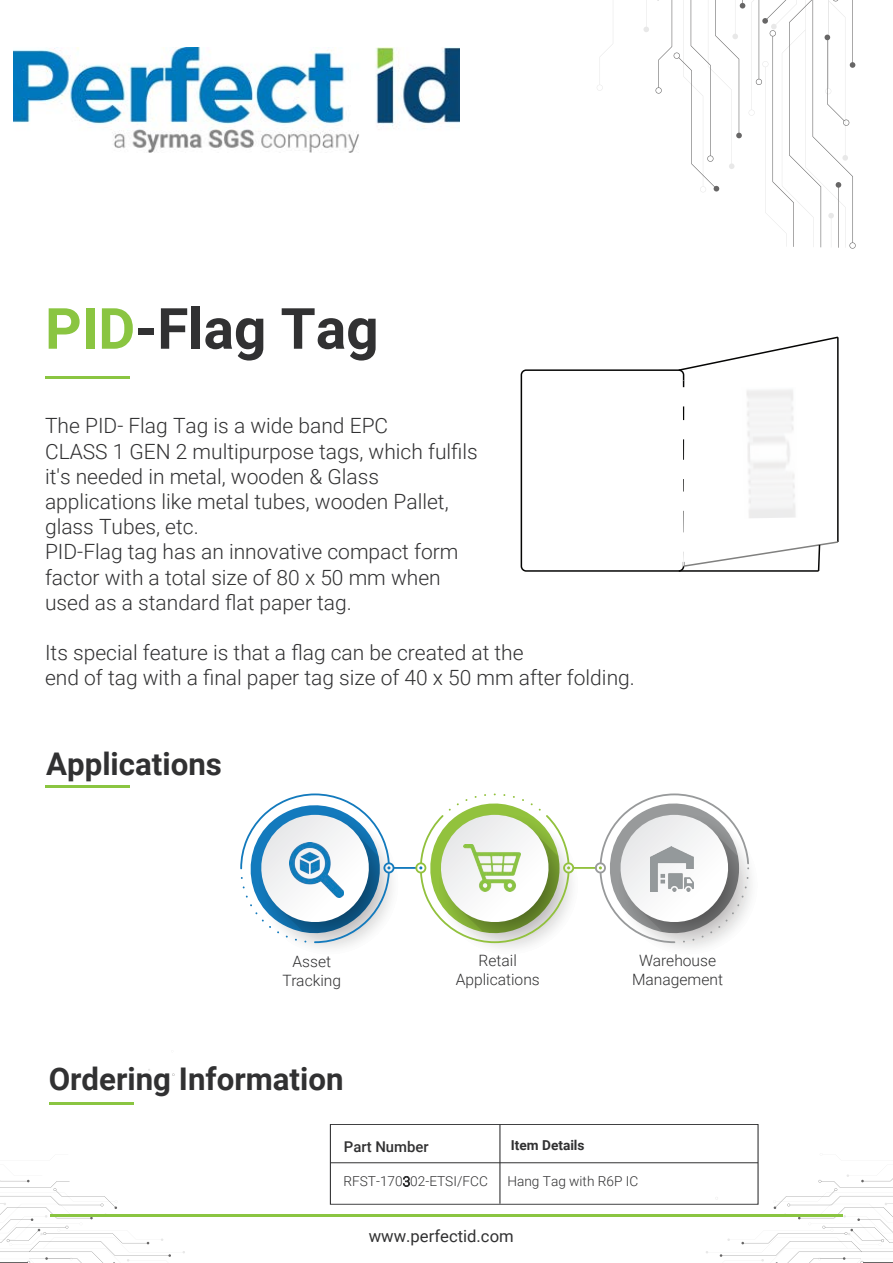
<style>
.page{position:relative;width:893px;height:1263px;background:#fff}
.page>*{position:absolute;margin:0;border:0;box-sizing:border-box;transform-origin:0 0}
.t1{font:700 56.85px "Roboto";color:#313132}
.t2{font:700 31.2px "Roboto";color:#313132}
.t3{font:700 31.2px "Roboto";color:#313132}
.t4{font:300 21px/25.2px "Roboto";color:#313132}
.t5{font:16.65px "Roboto";color:#313132}
.t6{font:300 15.6px/18.8px "Roboto";color:#313132;text-align:center}
.t7{font:500 14.85px "Roboto";color:#313132}
.t8{font:300 13.65px "Roboto";color:#313132}
.t9{font:700 13.65px "Roboto";color:#313132}
.s1{color:#8ac541}
</style>
<div class="page">
<svg style="left:597px;top:44px;width:16px;height:47px"></svg>
<svg style="left:643px;top:0;width:6px;height:32px"></svg>
<svg style="left:655px;top:0;width:201px;height:249px"></svg>
<svg style="left:0;top:1179px;width:206px;height:84px"></svg>
<img style="left:14px;top:48px;width:445px;height:104px">
<hr style="left:45px;top:376px;width:85px;height:3px;background:#8ac541">
<hr style="left:45px;top:785px;width:85px;height:2px;background:#8ac541">
<svg style="left:240px;top:793px;width:509px;height:153px"></svg>
<img style="left:289px;top:843px;width:55px;height:54px">
<img style="left:463px;top:845px;width:57px;height:46px">
<img style="left:650px;top:846px;width:44px;height:45px">
<hr style="left:50px;top:1214px;width:792px;height:2px;background:#8ac541">
<div style="left:521px;top:369px;width:163px;height:203px;border:2px solid #050504;border-radius:5px"></div>
<div style="left:670px;top:380px;width:48px;height:182px;background:#fff;border-radius:5px"></div>
<svg style="left:677px;top:336px;width:161px;height:36px"></svg>
<hr style="left:837px;top:337px;width:2px;height:205px;background:#050504">
<svg style="left:682px;top:380px;width:157px;height:191px"></svg>
<hr style="left:679px;top:570px;width:140px;height:2px;background:#050504">
<img style="left:741px;top:387px;width:57px;height:131px">
<svg style="left:685px;top:1153px;width:208px;height:110px"></svg>
<div style="left:330px;top:1124px;width:428px;height:80px;border:1px solid #313132"></div>
<hr style="left:330px;top:1162px;width:428px;height:1px;background:#313132">
<hr style="left:500px;top:1124px;width:1px;height:80px;background:#313132">
<hr style="left:49px;top:1103px;width:84px;height:2px;background:#8ac541">
<h1 class="t1" style="left:45px;top:289px;width:335px"><span class="s1">PID</span>-Flag Tag</h1>
<p class="t4" style="left:45px;top:412px;width:434px">The PID- Flag Tag is a wide band EPC<br>CLASS 1 GEN 2 multipurpose tags, which fulfils it's needed in metal, wooden &amp; Glass applications like metal tubes, wooden Pallet, glass Tubes, etc.<br>PID-Flag tag has an innovative compact form factor with a total size of 80 x 50 mm when used as a standard flat paper tag.</p>
<p class="t4" style="left:45px;top:639px;width:591px">Its special feature is that a flag can be created at the<br>end of tag with a final paper tag size of 40 x 50 mm after folding.</p>
<h2 class="t3" style="left:46px;top:742px;width:177px">Applications</h2>
<p class="t6" style="left:283px;top:951px;width:60px">Asset<br>Tracking</p>
<p class="t6" style="left:456px;top:951px;width:86px">Retail<br>Applications</p>
<p class="t6" style="left:632px;top:951px;width:92px">Warehouse<br>Management</p>
<h2 class="t2" style="left:49px;top:1057px;width:296px">Ordering Information</h2>
<p class="t7" style="left:344px;top:1136px;width:86px">Part Number</p>
<p class="t9" style="left:511px;top:1136px;width:75px">Item Details</p>
<p class="t8" style="left:343px;top:1172px;width:146px">RFST-170302-ETSI/FCC</p>
<p class="t8" style="left:507px;top:1171px;width:132px">Hang Tag with R6P IC</p>
<p class="t5" style="left:369px;top:1224px;width:146px">www.perfectid.com</p>
</div>
